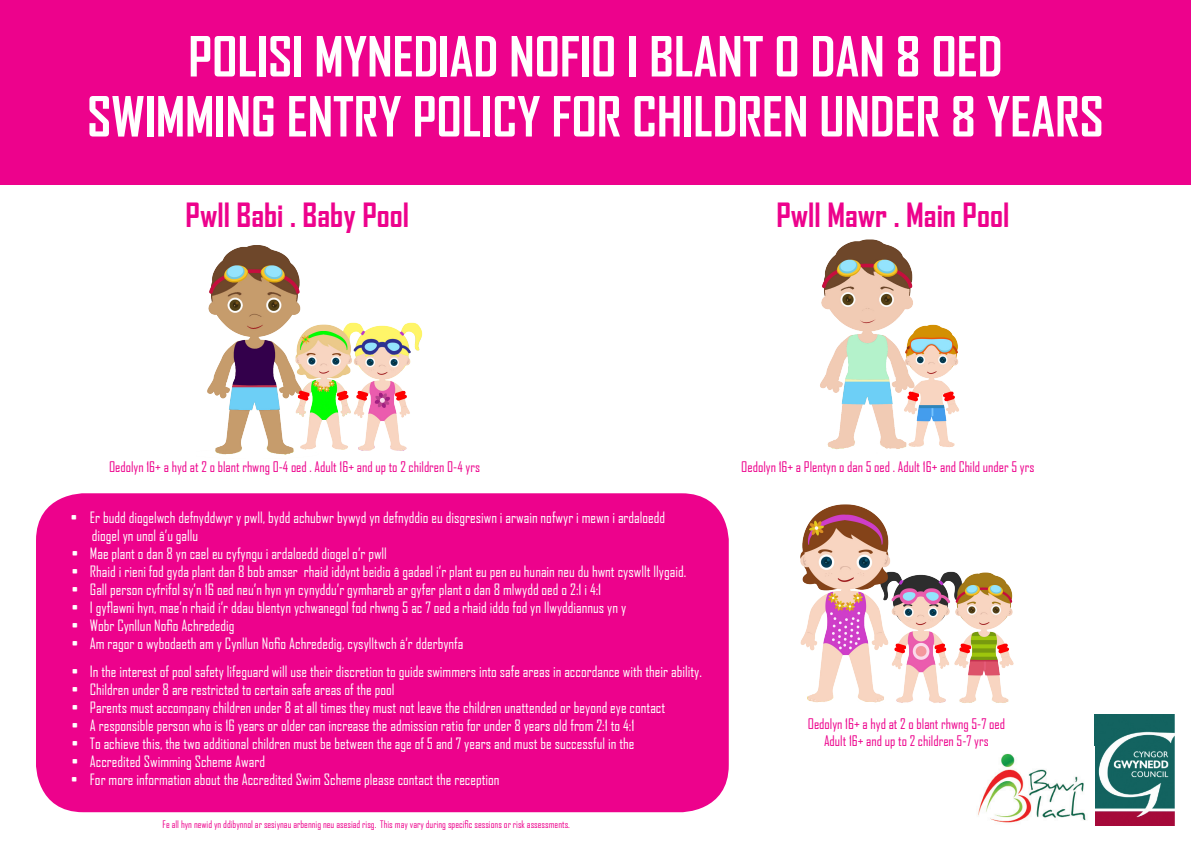
<style>
.page{position:relative;width:1191px;height:842px;background:#fff}
.page>*{position:absolute;margin:0;border:0;box-sizing:border-box;transform-origin:0 0}
.t1{font:700 53px "Agency FB";color:#fff}
.t2{font:700 32px "Agency FB";color:#ed028c}
.t3{font:15px/18px "Agency FB";color:#fff}
.t4{font:14px "Agency FB";color:#ed028c}
.t5{font:10px "Agency FB";color:#ed028c}
</style>
<div class="page">
<img style="left:1094px;top:714px;width:81px;height:111px">
<img style="left:978px;top:753px;width:108px;height:70px">
<div style="left:0;top:0;width:1191px;height:185px;background:#ed028c"></div>
<img style="left:800px;top:504px;width:214px;height:199px">
<img style="left:820px;top:239px;width:139px;height:211px">
<img style="left:207px;top:245px;width:216px;height:210px">
<div style="left:36px;top:493px;width:693px;height:319px;background:#ed028c;border-radius:47px"></div>
<p class="t1" style="left:188px;top:24px;width:815px">POLISI MYNEDIAD NOFIO I BLANT O DAN 8 OED</p>
<p class="t1" style="left:87px;top:84px;width:1018px">SWIMMING ENTRY POLICY FOR CHILDREN UNDER 8 YEARS</p>
<p class="t2" style="left:186px;top:195px;width:225px">Pwll Babi . Baby Pool</p>
<p class="t2" style="left:776px;top:195px;width:234px">Pwll Mawr . Main Pool</p>
<p class="t4" style="left:109px;top:458px;width:372px">Oedolyn 16+ a hyd at 2 o blant rhwng 0-4 oed . Adult 16+ and up to 2 children 0-4 yrs</p>
<p class="t3" style="left:92px;top:508px;width:575px;text-indent:-21px">• Er budd diogelwch defnyddwyr y pwll, bydd achubwr bywyd yn defnyddio eu disgresiwn i arwain nofwyr i mewn i ardaloedd diogel yn unol â’u gallu</p>
<p class="t3" style="left:72px;top:544px;width:316px">• Mae plant o dan 8 yn cael eu cyfyngu i ardaloedd diogel o’r pwll</p>
<p class="t3" style="left:72px;top:562px;width:616px">• Rhaid i rieni fod gyda plant dan 8 bob amser rhaid iddynt beidio â gadael i’r plant eu pen eu hunain neu du hwnt cyswllt llygaid.</p>
<p class="t3" style="left:72px;top:580px;width:531px">• Gall person cyfrifol sy’n 16 oed neu’n hyn yn cynyddu’r gymhareb ar gyfer plant o dan 8 mlwydd oed o 2:1 i 4:1</p>
<p class="t3" style="left:72px;top:598px;width:556px">• I gyflawni hyn, mae’n rhaid i’r ddau blentyn ychwanegol fod rhwng 5 ac 7 oed a rhaid iddo fod yn llwyddiannus yn y</p>
<p class="t3" style="left:72px;top:616px;width:164px">• Wobr Cynllun Nofio Achrededig</p>
<p class="t3" style="left:72px;top:634px;width:393px">• Am ragor o wybodaeth am y Cynllun Nofio Achrededig, cysylltwch â’r dderbynfa</p>
<p class="t3" style="left:72px;top:662px;width:631px">• In the interest of pool safety lifeguard will use their discretion to guide swimmers into safe areas in accordance with their ability.</p>
<p class="t3" style="left:72px;top:680px;width:324px">• Children under 8 are restricted to certain safe areas of the pool</p>
<p class="t3" style="left:72px;top:698px;width:595px">• Parents must accompany children under 8 at all times they must not leave the children unattended or beyond eye contact</p>
<p class="t3" style="left:72px;top:716px;width:564px">• A responsible person who is 16 years or older can increase the admission ratio for under 8 years old from 2:1 to 4:1</p>
<p class="t3" style="left:72px;top:734px;width:564px">• To achieve this, the two additional children must be between the age of 5 and 7 years and must be successful in the</p>
<p class="t3" style="left:72px;top:752px;width:195px">• Accredited Swimming Scheme Award</p>
<p class="t3" style="left:71px;top:770px;width:430px">• For more information about the Accredited Swim Scheme please contact the reception</p>
<p class="t5" style="left:163px;top:818px;width:409px">Fe all hyn newid yn ddibynnol ar sesiynau arbennig neu asesiad risg. This may vary during specific sessions or risk assessments.</p>
<p class="t4" style="left:741px;top:458px;width:295px">Oedolyn 16+ a Plentyn o dan 5 oed . Adult 16+ and Child under 5 yrs</p>
<p class="t4" style="left:808px;top:716px;width:199px">Oedolyn 16+ a hyd at 2 o blant rhwng 5-7 oed</p>
<p class="t4" style="left:824px;top:732px;width:166px">Adult 16+ and up to 2 children 5-7 yrs</p>
</div>
